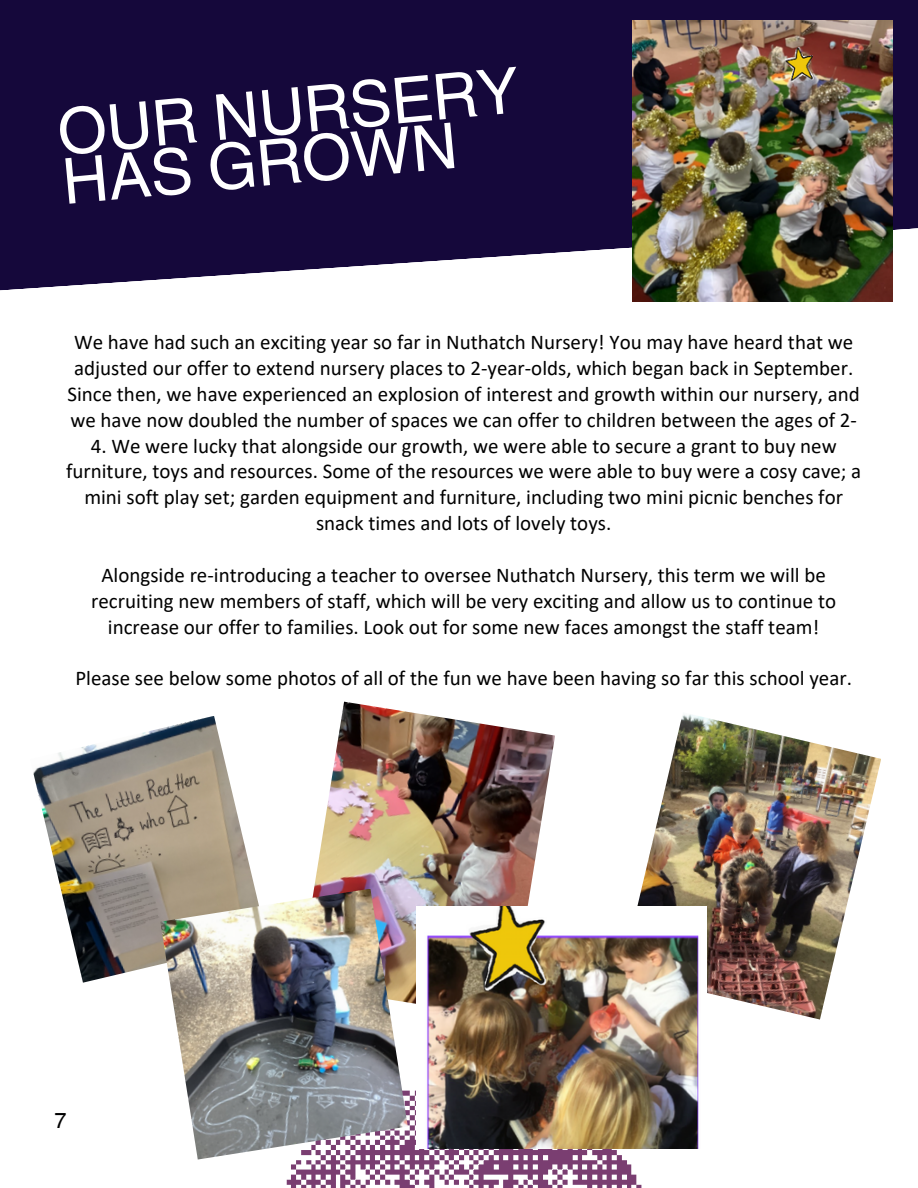
<style>
.page{position:relative;width:918px;height:1188px;background:#fff}
.page>*{position:absolute;margin:0;border:0;box-sizing:border-box;transform-origin:0 0}
.t1{font:63.45px/49.8px "Helvetica World";color:#fff}
.t2{font:21.75px "Helvetica World";color:#000001}
.t3{font:21px/25.8px "Calibri";color:#000;text-align:center}
</style>
<div class="page">
<svg style="left:0;top:0;width:918px;height:302px;fill:#15083b"></svg>
<svg style="left:286px;top:1090px;width:356px;height:98px"></svg>
<img style="left:314px;top:702px;width:241px;height:302px">
<img style="left:33px;top:716px;width:222px;height:267px">
<img style="left:637px;top:714px;width:244px;height:306px">
<img style="left:416px;top:907px;width:291px;height:242px">
<img style="left:160px;top:889px;width:248px;height:271px">
<img style="left:632px;top:21px;width:260px;height:281px">
<p class="t1" style="left:56px;top:107px;width:464px;rotate:-5deg">OUR NURSERY<br>HAS GROWN</p>
<p class="t3" style="left:67px;top:331px;width:794px">We have had such an exciting year so far in Nuthatch Nursery! You may have heard that we adjusted our offer to extend nursery places to 2-year-olds, which began back in September.<br>Since then, we have experienced an explosion of interest and growth within our nursery, and we have now doubled the number of spaces we can offer to children between the ages of 2-</p>
<p class="t3" style="left:66px;top:434px;width:797px">4. We were lucky that alongside our growth, we were able to secure a grant to buy new furniture, toys and resources. Some of the resources we were able to buy were a cosy cave; a mini soft play set; garden equipment and furniture, including two mini picnic benches for snack times and lots of lovely toys.</p>
<p class="t3" style="left:91px;top:564px;width:746px">Alongside re-introducing a teacher to oversee Nuthatch Nursery, this term we will be recruiting new members of staff, which will be very exciting and allow us to continue to increase our offer to families. Look out for some new faces amongst the staff team!</p>
<p class="t3" style="left:75px;top:667px;width:778px">Please see below some photos of all of the fun we have been having so far this school year.</p>
<p class="t2" style="left:54px;top:1108px;width:14px">7</p>
</div>
